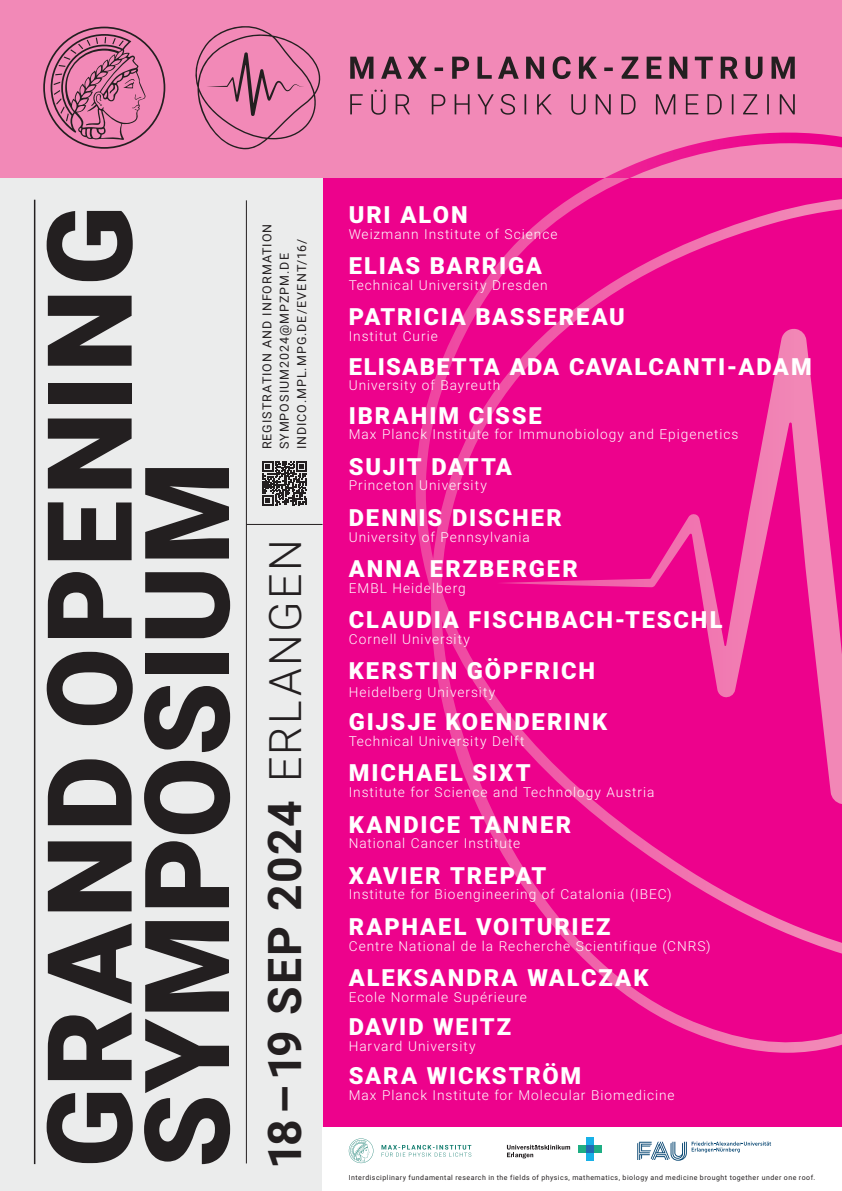
<style>
.page{position:relative;width:842px;height:1191px;background:#fff}
.page>*{position:absolute;margin:0;border:0;box-sizing:border-box;transform-origin:0 0}
.Titel{font:900 117.8px "Roboto";letter-spacing:.03em;color:#231f20}
.Titel-2{font:900 117.8px "Roboto";letter-spacing:.01em;color:#231f20}
.Titel-3{font:700 46.4px "Roboto";letter-spacing:.03em;color:#231f20}
.Unterüberschrift_Titelseitentext{font:900 23.6px "Roboto";letter-spacing:.08em;color:#fff}
.Unterüberschrift_Titelseitentext-2{font:900 23.6px "Roboto";letter-spacing:.06em;color:#fff}
.Unterüberschrift_Titelseitentext-3{font:300 13.7px "Roboto";letter-spacing:.075em;color:#fff}
.Unterüberschrift_Titelseitentext-4{font:12.5px "Roboto";letter-spacing:.08em;color:#231f20}
.Unterüberschrift_Titelseitentext-5{font:7px "Roboto";letter-spacing:.07em;color:#231f20}
.s1{font-weight:300;font-size:44.7px}
</style>
<div class="page">
<div style="left:323px;top:177px;width:519px;height:951px;background:#ed028c"></div>
<svg style="left:415px;top:177px;width:427px;height:876px"></svg>
<svg style="left:497px;top:328px;width:345px;height:477px"></svg>
<div style="left:0;top:0;width:322px;height:1191px;background:#ebecec"></div>
<hr style="left:246px;top:200px;width:1px;height:963px;background:#231f20">
<hr style="left:34px;top:200px;width:1px;height:964px;background:#231f20">
<svg style="left:262px;top:461px;width:45px;height:45px"></svg>
<hr style="left:246px;top:524px;width:77px;height:1px;background:#231f20">
<div style="left:0;top:0;width:842px;height:177px;background:#f289b7"></div>
<svg style="left:607px;top:132px;width:235px;height:45px"></svg>
<svg style="left:195px;top:26px;width:126px;height:124px"></svg>
<svg style="left:350px;top:56px;width:445px;height:23px"></svg>
<svg style="left:432px;top:94px;width:363px;height:21px"></svg>
<svg style="left:350px;top:90px;width:60px;height:25px"></svg>
<svg style="left:43px;top:27px;width:122px;height:122px"></svg>
<svg style="left:349px;top:1138px;width:24px;height:25px"></svg>
<svg style="left:381px;top:1144px;width:90px;height:12px"></svg>
<svg style="left:637px;top:1141px;width:134px;height:19px"></svg>
<div style="left:578px;top:1144px;width:8px;height:8px;background:#1eae84"></div>
<div style="left:594px;top:1144px;width:8px;height:8px;background:#1eae84"></div>
<div style="left:586px;top:1144px;width:8px;height:8px;background:#2069b3"></div>
<div style="left:586px;top:1152px;width:8px;height:8px;background:#18b1e7"></div>
<div style="left:586px;top:1137px;width:8px;height:7px;background:#18b1e7"></div>
<svg style="left:507px;top:1144px;width:63px;height:14px"></svg>
<p class="Titel" style="left:7px;top:1167px;width:963px;rotate:-90deg">GRAND OPENING</p>
<p class="Titel-2" style="left:105px;top:1167px;width:707px;rotate:-90deg">SYMPOSIUM</p>
<p class="Unterüberschrift_Titelseitentext-4" style="left:258px;top:449px;width:227px;rotate:-90deg">REGISTRATION AND INFORMATION</p>
<p class="Unterüberschrift_Titelseitentext-4" style="left:293px;top:449px;width:212px;rotate:-90deg">INDICO.MPL.MPG.DE/EVENT/16/</p>
<p class="Unterüberschrift_Titelseitentext-4" style="left:275px;top:449px;width:198px;rotate:-90deg">SYMPOSIUM2024@MPZPM.DE</p>
<p class="Titel-3" style="left:252px;top:1169px;width:631px;rotate:-90deg">18–19 SEP 2024 <span class="s1">ERLANGEN</span></p>
<p class="Unterüberschrift_Titelseitentext" style="left:349px;top:198px;width:120px">URI ALON</p>
<p class="Unterüberschrift_Titelseitentext-3" style="left:349px;top:224px;width:210px">Weizmann Institute of Science</p>
<p class="Unterüberschrift_Titelseitentext" style="left:349px;top:249px;width:195px">ELIAS BARRIGA</p>
<p class="Unterüberschrift_Titelseitentext-3" style="left:349px;top:275px;width:200px">Technical University Dresden</p>
<p class="Unterüberschrift_Titelseitentext" style="left:349px;top:300px;width:278px">PATRICIA BASSEREAU</p>
<p class="Unterüberschrift_Titelseitentext-3" style="left:349px;top:327px;width:91px">Institut Curie</p>
<p class="Unterüberschrift_Titelseitentext-2" style="left:349px;top:349px;width:465px">ELISABETTA ADA CAVALCANTI-ADAM</p>
<p class="Unterüberschrift_Titelseitentext-3" style="left:349px;top:376px;width:153px">University of Bayreuth</p>
<p class="Unterüberschrift_Titelseitentext" style="left:349px;top:399px;width:195px">IBRAHIM CISSE</p>
<p class="Unterüberschrift_Titelseitentext-3" style="left:349px;top:425px;width:391px">Max Planck Institute for Immunobiology and Epigenetics</p>
<p class="Unterüberschrift_Titelseitentext" style="left:349px;top:450px;width:165px">SUJIT DATTA</p>
<p class="Unterüberschrift_Titelseitentext-3" style="left:349px;top:476px;width:140px">Princeton University</p>
<p class="Unterüberschrift_Titelseitentext" style="left:349px;top:501px;width:215px">DENNIS DISCHER</p>
<p class="Unterüberschrift_Titelseitentext-3" style="left:349px;top:527px;width:182px">University of Pennsylvania</p>
<p class="Unterüberschrift_Titelseitentext" style="left:349px;top:552px;width:231px">ANNA ERZBERGER</p>
<p class="Unterüberschrift_Titelseitentext-3" style="left:349px;top:578px;width:119px">EMBL Heidelberg</p>
<p class="Unterüberschrift_Titelseitentext" style="left:349px;top:603px;width:375px">CLAUDIA FISCHBACH-TESCHL</p>
<p class="Unterüberschrift_Titelseitentext-3" style="left:349px;top:629px;width:123px">Cornell University</p>
<p class="Unterüberschrift_Titelseitentext" style="left:349px;top:654px;width:248px">KERSTIN GÖPFRICH</p>
<p class="Unterüberschrift_Titelseitentext-3" style="left:349px;top:682px;width:148px">Heidelberg University</p>
<p class="Unterüberschrift_Titelseitentext" style="left:349px;top:705px;width:260px">GIJSJE KOENDERINK</p>
<p class="Unterüberschrift_Titelseitentext-3" style="left:349px;top:731px;width:177px">Technical University Delft</p>
<p class="Unterüberschrift_Titelseitentext" style="left:349px;top:756px;width:183px">MICHAEL SIXT</p>
<p class="Unterüberschrift_Titelseitentext-3" style="left:349px;top:782px;width:307px">Institute for Science and Technology Austria</p>
<p class="Unterüberschrift_Titelseitentext" style="left:349px;top:807px;width:224px">KANDICE TANNER</p>
<p class="Unterüberschrift_Titelseitentext-3" style="left:349px;top:834px;width:173px">National Cancer Institute</p>
<p class="Unterüberschrift_Titelseitentext" style="left:349px;top:858px;width:199px">XAVIER TREPAT</p>
<p class="Unterüberschrift_Titelseitentext-3" style="left:349px;top:885px;width:324px">Institute for Bioengineering of Catalonia (IBEC)</p>
<p class="Unterüberschrift_Titelseitentext" style="left:349px;top:910px;width:263px">RAPHAEL VOITURIEZ</p>
<p class="Unterüberschrift_Titelseitentext-3" style="left:349px;top:936px;width:364px">Centre National de la Recherche Scientifique (CNRS)</p>
<p class="Unterüberschrift_Titelseitentext" style="left:349px;top:961px;width:301px">ALEKSANDRA WALCZAK</p>
<p class="Unterüberschrift_Titelseitentext-3" style="left:349px;top:987px;width:180px">Ecole Normale Supérieure</p>
<p class="Unterüberschrift_Titelseitentext" style="left:349px;top:1010px;width:164px">DAVID WEITZ</p>
<p class="Unterüberschrift_Titelseitentext-3" style="left:349px;top:1036px;width:129px">Harvard University</p>
<p class="Unterüberschrift_Titelseitentext" style="left:349px;top:1059px;width:234px">SARA WICKSTRÖM</p>
<p class="Unterüberschrift_Titelseitentext-3" style="left:349px;top:1085px;width:327px">Max Planck Institute for Molecular Biomedicine</p>
<p class="Unterüberschrift_Titelseitentext-5" style="left:349px;top:1172px;width:468px">Interdisciplinary fundamental research in the fields of physics, mathematics, biology and medicine brought together under one roof.</p>
</div>
